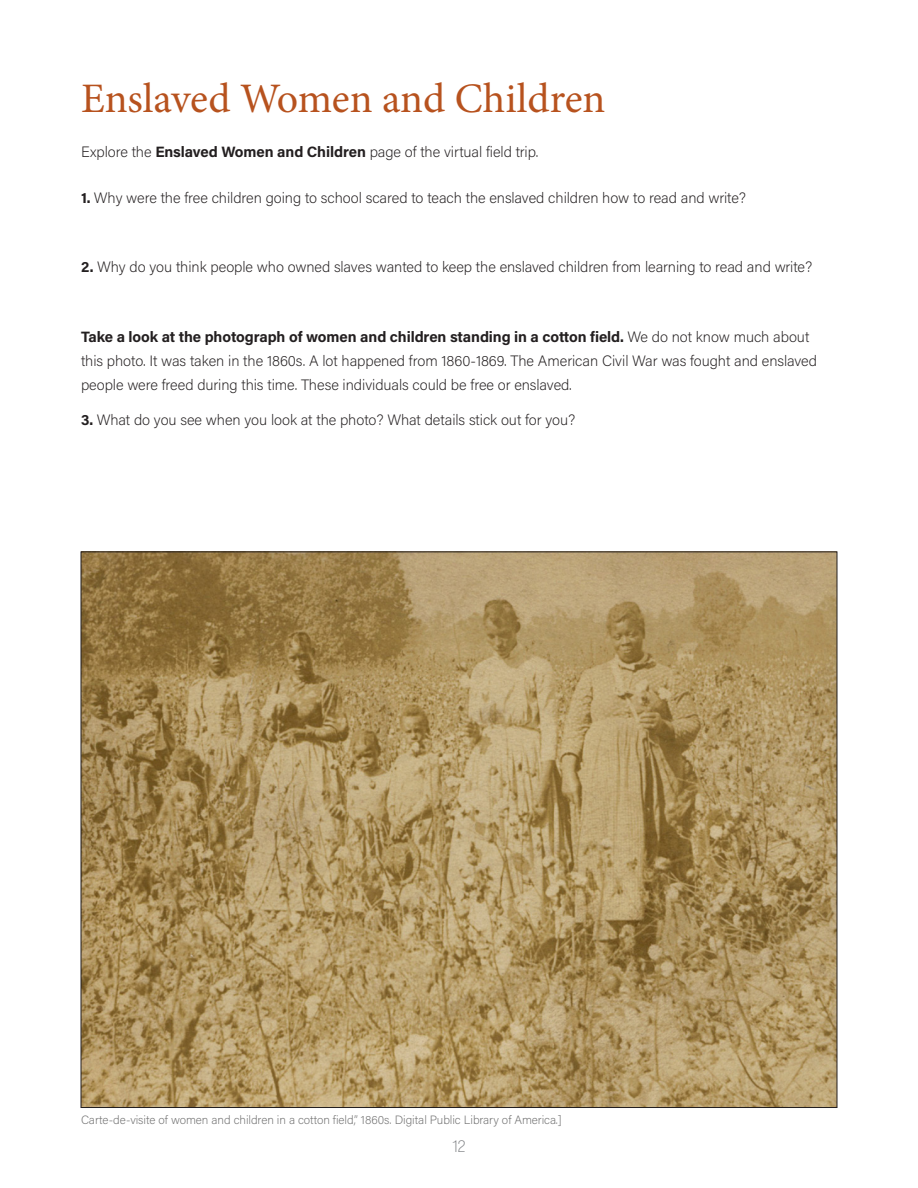
<style>
.page{position:relative;width:918px;height:1188px;background:#fff}
.page>*{position:absolute;margin:0;border:0;box-sizing:border-box;transform-origin:0 0}
.Minion_Header{font:42px "Minion Pro";color:#b7521e}
.t1{font:16.5px "Bebas Neue Pro Exp Bk";color:#808285}
.acumen_body{font:200 15px/24px "Acumin Pro";letter-spacing:-.005em;color:#231f20}
.acumen_body-2{font:200 12px "Acumin Pro";letter-spacing:-.005em;color:#6f6f6f}
.s1{font-weight:700}
</style>
<div class="page">
<img style="left:83px;top:554px;width:752px;height:552px">
<p class="Minion_Header" style="left:81px;top:70px;width:526px">Enslaved Women and Children</p>
<p class="acumen_body" style="left:81px;top:139px;width:459px">Explore the <span class="s1">Enslaved Women and Children</span> page of the virtual field trip.</p>
<p class="acumen_body" style="left:81px;top:185px;width:667px"><span class="s1">1.</span> Why were the free children going to school scared to teach the enslaved children how to read and write?</p>
<p class="acumen_body" style="left:81px;top:255px;width:733px"><span class="s1">2.</span> Why do you think people who owned slaves wanted to keep the enslaved children from learning to read and write?</p>
<p class="acumen_body" style="left:81px;top:324px;width:738px"><span class="s1">Take a look at the photograph of women and children standing in a cotton field.</span> We do not know much about this photo. It was taken in the 1860s. A lot happened from 1860-1869. The American Civil War was fought and enslaved people were freed during this time. These individuals could be free or enslaved.</p>
<p class="acumen_body" style="left:81px;top:407px;width:496px"><span class="s1">3.</span> What do you see when you look at the photo? What details stick out for you?</p>
<p class="acumen_body-2" style="left:81px;top:1112px;width:482px">Carte-de-visite of women and children in a cotton field,” 1860s. Digital Public Library of America.]</p>
<p class="t1" style="left:453px;top:1136px;width:14px">12</p>
</div>
